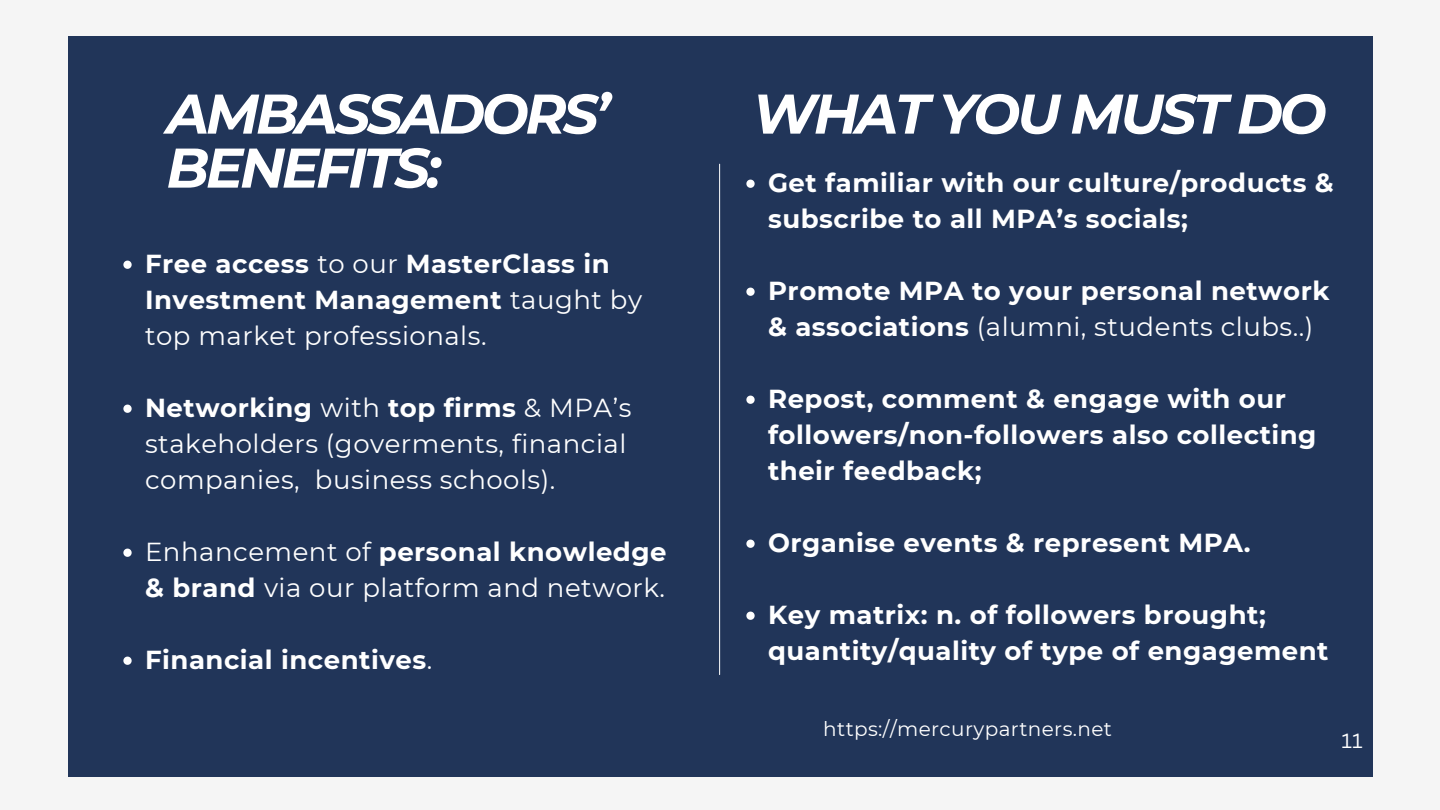
<style>
.page{position:relative;width:1440px;height:810px;background:#f5f5f5}
.page>*{position:absolute;margin:0;border:0;box-sizing:border-box;transform-origin:0 0}
.t1{font:italic 700 55.8px/54px "Montserrat";letter-spacing:-.06em;color:#fff}
.t2{font:700 26px/36px "Montserrat";letter-spacing:.02em;color:#fff}
.t3{font:26px/36px "Montserrat";letter-spacing:.02em;color:#fff}
.t4{font:20px "Montserrat";letter-spacing:.02em;color:#fff}
.t5{font:20px "Canva Sans";color:#fff}
.s1{font-weight:400}
.s2{font-weight:700}
</style>
<div class="page">
<div style="left:68px;top:36px;width:1305px;height:741px;background:#213559"></div>
<hr style="left:719px;top:164px;width:1px;height:511px;background:#fff">
<svg style="left:123px;top:261px;width:9px;height:8px"></svg>
<svg style="left:123px;top:405px;width:9px;height:8px"></svg>
<svg style="left:123px;top:549px;width:9px;height:8px"></svg>
<svg style="left:123px;top:657px;width:9px;height:8px"></svg>
<svg style="left:746px;top:180px;width:9px;height:8px"></svg>
<svg style="left:746px;top:288px;width:9px;height:8px"></svg>
<svg style="left:746px;top:396px;width:9px;height:8px"></svg>
<svg style="left:746px;top:540px;width:9px;height:8px"></svg>
<svg style="left:746px;top:612px;width:9px;height:8px"></svg>
<p class="t1" style="left:166px;top:87px;width:445px">AMBASSADORS’<br>BENEFITS:</p>
<p class="t2" style="left:145px;top:245px;width:499px">Free access <span class="s1">to our</span> MasterClass in<br>Investment Management <span class="s1">taught by top market professionals.</span></p>
<p class="t3" style="left:145px;top:389px;width:488px"><span class="s2">Networking</span> with <span class="s2">top firms</span> &amp; MPA’s stakeholders (goverments, financial companies, business schools).</p>
<p class="t3" style="left:145px;top:533px;width:523px">Enhancement of <span class="s2">personal knowledge &amp; brand</span> via our platform and network.</p>
<p class="t2" style="left:145px;top:641px;width:289px">Financial incentives<span class="s1">.</span></p>
<p class="t1" style="left:752px;top:87px;width:576px">WHAT YOU MUST DO</p>
<p class="t2" style="left:768px;top:164px;width:567px">Get familiar with our culture/products &amp; subscribe to all MPA’s socials;</p>
<h1 class="t2" style="left:768px;top:272px;width:563px">Promote MPA to your personal network &amp; associations <span class="s1">(alumni, students clubs..)</span></h1>
<p class="t2" style="left:768px;top:380px;width:550px">Repost, comment &amp; engage with our followers/non-followers also collecting their feedback;</p>
<p class="t2" style="left:768px;top:524px;width:484px">Organise events &amp; represent MPA.</p>
<p class="t2" style="left:768px;top:596px;width:562px">Key matrix: n. of followers brought; quantity/quality of type of engagement</p>
<h1 class="t4" style="left:823px;top:716px;width:290px">https://mercurypartners.net</h1>
<p class="t5" style="left:1342px;top:727px;width:23px">11</p>
</div>
